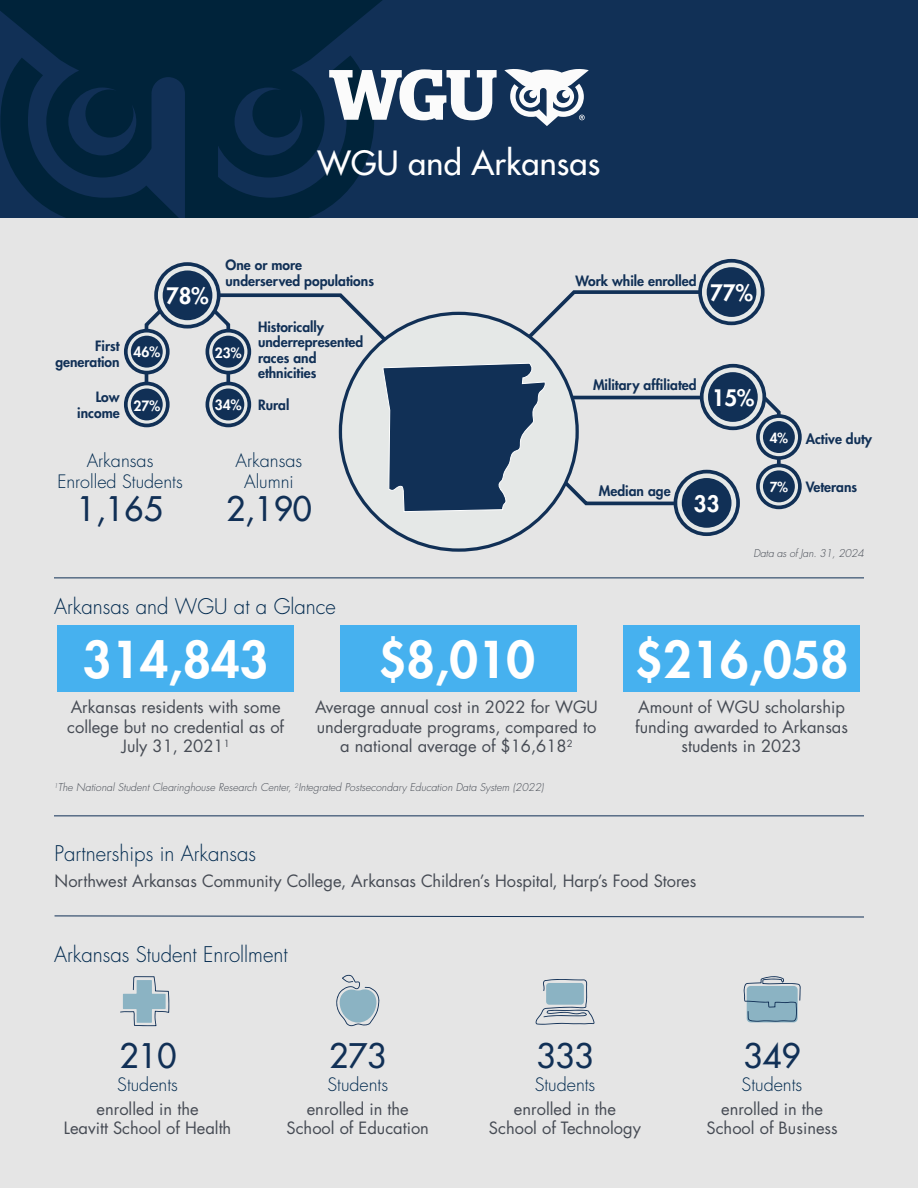
<style>
.page{position:relative;width:918px;height:1188px;background:#e5e5e5}
.page>*{position:absolute;margin:0;border:0;box-sizing:border-box;transform-origin:0 0}
.t1{font:800 49.35px "Futura Std";color:#fff}
.t2{font:500 33px "Futura Std";color:#113056}
.t3{font:500 32.55px "Futura Std";letter-spacing:.005em;color:#fff}
.Body_Copy{font:800 22.05px "Futura Std";color:#fff}
.t4{font:300 21px "Futura Std";color:#00294e}
.t5{font:300 18px/21px "Futura Std";color:#00294e;text-align:center}
.Body_Copy-2{font:16.5px/19.5px "Futura Std";color:#464b54;text-align:center}
.Body_Copy-3{font:800 13.8px/15.6px "Futura Std";color:#113056;text-align:right}
.Body_Copy-4{font:800 13.8px "Futura Std";color:#fff}
.Body_Copy-5{font:800 13.5px "Futura Std";color:#fff}
.Body_Copy-6{font:italic 300 10.5px "Futura Std";color:#464b54}
</style>
<div class="page">
<div style="left:0;top:0;width:918px;height:217px;background:#113056"></div>
<svg style="left:0;top:0;width:382px;height:217px;fill:#00233a"></svg>
<div style="left:58px;top:625px;width:236px;height:66px;background:#46b1ef"></div>
<div style="left:341px;top:625px;width:236px;height:66px;background:#46b1ef"></div>
<div style="left:624px;top:625px;width:236px;height:66px;background:#46b1ef"></div>
<svg style="left:329px;top:69px;width:168px;height:51px"></svg>
<svg style="left:504px;top:69px;width:85px;height:57px"></svg>
<svg style="left:755px;top:389px;width:27px;height:109px"></svg>
<svg style="left:143px;top:289px;width:35px;height:108px"></svg>
<svg style="left:156px;top:264px;width:63px;height:63px"></svg>
<div style="left:154px;top:262px;width:67px;height:67px;border:4px solid #113056;border-radius:50%"></div>
<svg style="left:700px;top:261px;width:63px;height:62px"></svg>
<div style="left:698px;top:259px;width:67px;height:66px;border:4px solid #113056;border-radius:50%"></div>
<svg style="left:675px;top:472px;width:63px;height:62px"></svg>
<div style="left:674px;top:470px;width:66px;height:66px;border:4px solid #113056;border-radius:50%"></div>
<svg style="left:702px;top:366px;width:62px;height:62px"></svg>
<div style="left:700px;top:364px;width:66px;height:66px;border:4px solid #113056;border-radius:50%"></div>
<div style="left:163px;top:270px;width:49px;height:50px;background:#113056;border-radius:50%"></div>
<div style="left:707px;top:267px;width:49px;height:50px;background:#113056;border-radius:50%"></div>
<div style="left:682px;top:478px;width:50px;height:50px;background:#113056;border-radius:50%"></div>
<div style="left:708px;top:372px;width:50px;height:50px;background:#113056;border-radius:50%"></div>
<svg style="left:758px;top:416px;width:42px;height:42px"></svg>
<div style="left:756px;top:414px;width:46px;height:46px;border:4px solid #113056;border-radius:50%"></div>
<div style="left:763px;top:421px;width:32px;height:32px;background:#113056;border-radius:50%"></div>
<svg style="left:126px;top:384px;width:42px;height:41px"></svg>
<div style="left:124px;top:382px;width:46px;height:45px;border:4px solid #113056;border-radius:50%"></div>
<div style="left:131px;top:389px;width:32px;height:31px;background:#113056;border-radius:50%"></div>
<svg style="left:126px;top:331px;width:42px;height:42px"></svg>
<div style="left:124px;top:329px;width:46px;height:45px;border:4px solid #113056;border-radius:50%"></div>
<div style="left:131px;top:336px;width:32px;height:32px;background:#113056;border-radius:50%"></div>
<svg style="left:758px;top:465px;width:42px;height:42px"></svg>
<div style="left:756px;top:464px;width:46px;height:45px;border:4px solid #113056;border-radius:50%"></div>
<div style="left:763px;top:470px;width:32px;height:32px;background:#113056;border-radius:50%"></div>
<hr style="left:54px;top:578px;width:810px;height:1px;background:#113056">
<svg style="left:536px;top:979px;width:59px;height:46px"></svg>
<svg style="left:336px;top:975px;width:43px;height:51px"></svg>
<svg style="left:120px;top:976px;width:49px;height:50px"></svg>
<svg style="left:744px;top:976px;width:57px;height:46px"></svg>
<svg style="left:193px;top:288px;width:524px;height:224px"></svg>
<hr style="left:54px;top:815px;width:810px;height:1px;background:#113056">
<svg style="left:54px;top:915px;width:810px;height:3px"></svg>
<p class="t3" style="left:318px;top:142px;width:284px">WGU and Arkansas</p>
<p class="Body_Copy-3" style="left:55px;top:338px;width:66px">First generation</p>
<p class="Body_Copy-3" style="left:77px;top:390px;width:44px">Low income</p>
<p class="Body_Copy-3" style="left:226px;top:257px;width:150px;text-align:left">One or more underserved populations</p>
<p class="Body_Copy-3" style="left:575px;top:273px;width:123px">Work while enrolled</p>
<p class="Body_Copy" style="left:166px;top:282px;width:44px">78%</p>
<p class="Body_Copy" style="left:710px;top:279px;width:44px">77%</p>
<p class="Body_Copy-4" style="left:133px;top:343px;width:28px">46%</p>
<p class="Body_Copy-4" style="left:133px;top:397px;width:28px">27%</p>
<p class="Body_Copy-4" style="left:215px;top:344px;width:28px">23%</p>
<p class="Body_Copy-4" style="left:215px;top:397px;width:28px">34%</p>
<p class="Body_Copy-3" style="left:258px;top:319px;width:107px;text-align:left">Historically underrepresented races and ethnicities</p>
<p class="Body_Copy-3" style="left:258px;top:397px;width:33px">Rural</p>
<p class="Body_Copy-3" style="left:593px;top:377px;width:105px">Military affiliated</p>
<p class="Body_Copy" style="left:712px;top:384px;width:44px">15%</p>
<p class="t5" style="left:57px;top:450px;width:127px">Arkansas<br>Enrolled Students</p>
<p class="t5" style="left:236px;top:450px;width:68px">Arkansas<br>Alumni</p>
<p class="t2" style="left:77px;top:488px;width:87px">1,165</p>
<p class="t2" style="left:226px;top:488px;width:87px">2,190</p>
<p class="Body_Copy-3" style="left:599px;top:483px;width:73px">Median age</p>
<p class="Body_Copy" style="left:694px;top:490px;width:27px">33</p>
<p class="Body_Copy-5" style="left:770px;top:429px;width:20px">4%</p>
<p class="Body_Copy-5" style="left:770px;top:478px;width:20px">7%</p>
<p class="Body_Copy-3" style="left:806px;top:431px;width:68px">Active duty</p>
<p class="Body_Copy-3" style="left:806px;top:479px;width:53px">Veterans</p>
<p class="t4" style="left:54px;top:594px;width:284px">Arkansas and WGU at a Glance</p>
<p class="Body_Copy-6" style="left:754px;top:547px;width:112px">Data as of Jan. 31, 2024</p>
<p class="t1" style="left:83px;top:628px;width:187px">314,843</p>
<p class="t1" style="left:378px;top:628px;width:158px">$8,010</p>
<p class="t1" style="left:635px;top:628px;width:216px">$216,058</p>
<p class="Body_Copy-2" style="left:67px;top:698px;width:218px">Arkansas residents with some college but no credential as of<br>July 31, 2021<sup>1</sup></p>
<p class="Body_Copy-2" style="left:315px;top:698px;width:284px">Average annual cost in 2022 for WGU undergraduate programs, compared to a national average of $16,618<sup>2</sup></p>
<p class="Body_Copy-6" style="left:54px;top:781px;width:491px"><sup>1</sup>The National Student Clearinghouse Research Center, <sup>2</sup>Integrated Postsecondary Education Data System (2022)</p>
<p class="Body_Copy-2" style="left:635px;top:698px;width:214px">Amount of WGU scholarship funding awarded to Arkansas students in 2023</p>
<p class="t4" style="left:55px;top:840px;width:203px">Partnerships in Arkansas</p>
<p class="Body_Copy-2" style="left:55px;top:871px;width:643px">Northwest Arkansas Community College, Arkansas Children’s Hospital, Harp’s Food Stores</p>
<p class="t4" style="left:54px;top:941px;width:235px">Arkansas Student Enrollment</p>
<p class="t2" style="left:119px;top:1035px;width:59px">210</p>
<p class="t2" style="left:329px;top:1035px;width:59px">273</p>
<p class="t2" style="left:536px;top:1035px;width:59px">333</p>
<p class="t2" style="left:743px;top:1035px;width:59px">349</p>
<p class="t5" style="left:117px;top:1074px;width:62px">Students</p>
<p class="t5" style="left:327px;top:1074px;width:62px">Students</p>
<p class="t5" style="left:535px;top:1074px;width:62px">Students</p>
<p class="t5" style="left:742px;top:1074px;width:62px">Students</p>
<p class="Body_Copy-2" style="left:64px;top:1099px;width:169px">enrolled in the<br>Leavitt School of Health</p>
<p class="Body_Copy-2" style="left:287px;top:1099px;width:144px">enrolled in the<br>School of Education</p>
<p class="Body_Copy-2" style="left:489px;top:1099px;width:154px">enrolled in the<br>School of Technology</p>
<p class="Body_Copy-2" style="left:707px;top:1099px;width:133px">enrolled in the<br>School of Business</p>
</div>
